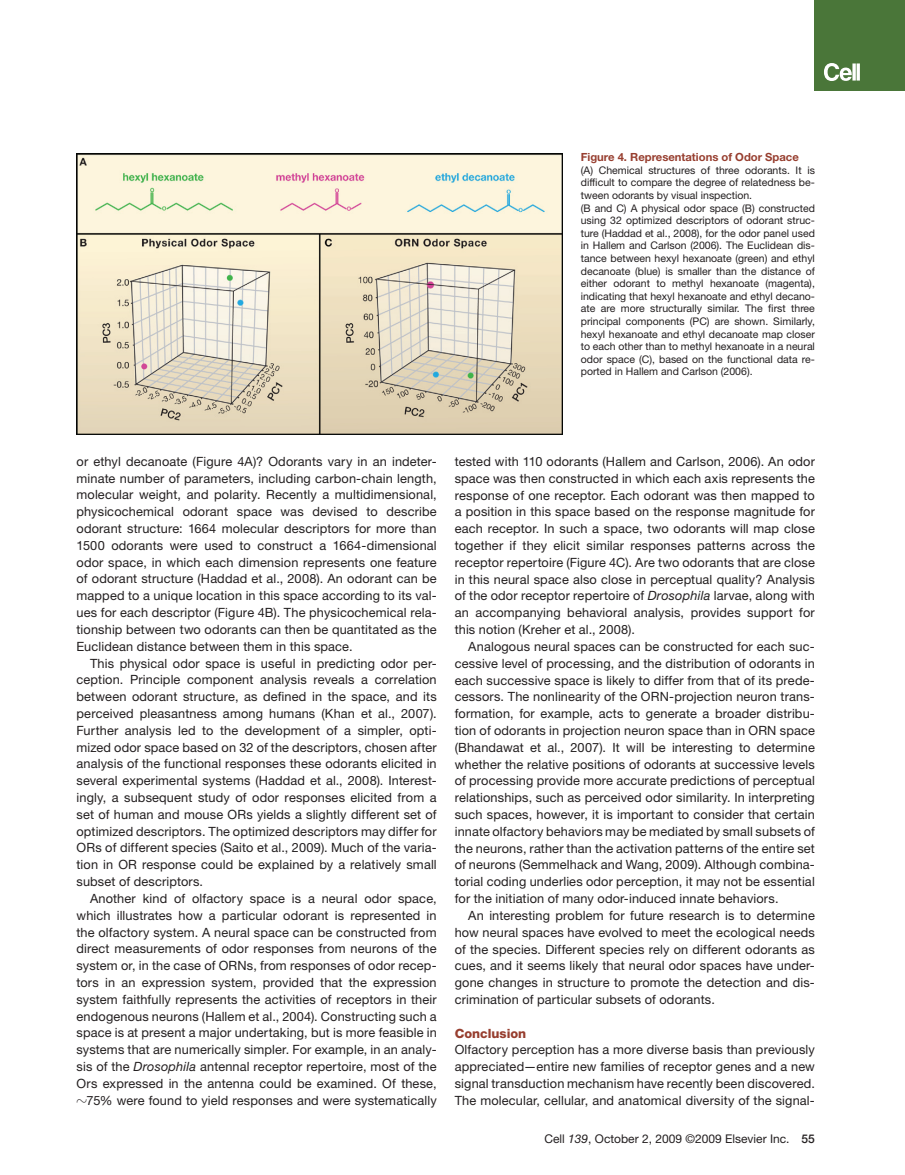
<style>
.page{position:relative;width:905px;height:1175px;background:#fff}
.page>*{position:absolute;margin:0;border:0;box-sizing:border-box;transform-origin:0 0}
.t1{font:12.75px/16.8px "Helvetica Neue LT Std";letter-spacing:.01em;color:#231f20;text-align:justify}
.t2{font:800 12.75px "Helvetica Neue LT Std";color:#973e2f}
.t3{font:12px "Helvetica Neue LT Std";color:#231f20}
.t4{font:700 11.25px "Helvetica Neue LT Std";color:#973e2f}
.t5{font:10.5px/12.6px "Helvetica Neue LT Std";color:#231f20}
.s1{font-style:italic}
.s2{font-family:"CCP Font"}
.s3{font-weight:500}
</style>
<div class="page">
<div style="left:814px;top:0;width:90px;height:90px;background:#4a7639"></div>
<svg style="left:824px;top:63px;width:35px;height:18px"></svg>
<img style="left:76px;top:153px;width:486px;height:281px">
<p class="t4" style="left:580px;top:150px;width:219px">Figure 4. Representations of Odor Space</p>
<p class="t5" style="left:580px;top:163px;width:236px">(A) Chemical structures of three odorants. It is difficult to compare the degree of relatedness be&shy;tween odorants by visual inspection.<br>(B and C) A physical odor space (B) constructed using 32 optimized descriptors of odorant struc&shy;ture (Haddad et al., 2008), for the odor panel used in Hallem and Carlson (2006). The Euclidean dis&shy;tance between hexyl hexanoate (green) and ethyl decanoate (blue) is smaller than the distance of either odorant to methyl hexanoate (magenta), indicating that hexyl hexanoate and ethyl decano&shy;ate are more structurally similar. The first three principal components (PC) are shown. Similarly, hexyl hexanoate and ethyl decanoate map closer to each other than to methyl hexanoate in a neural odor space (C), based on the functional data re&shy;ported in Hallem and Carlson (2006).</p>
<p class="t1" style="left:76px;top:453px;width:362px">or ethyl decanoate (Figure 4A)? Odorants vary in an indeter&shy;minate number of parameters, including carbon-chain length, molecular weight, and polarity. Recently a multidimensional, physicochemical odorant space was devised to describe odorant structure: 1664 molecular descriptors for more than 1500 odorants were used to construct a 1664-dimensional odor space, in which each dimension represents one feature of odorant structure (Haddad et al., 2008). An odorant can be mapped to a unique location in this space according to its val&shy;ues for each descriptor (Figure 4B). The physicochemical rela&shy;tionship between two odorants can then be quantitated as the Euclidean distance between them in this space.</p>
<p class="t1" style="left:76px;top:654px;width:362px;text-indent:14px">This physical odor space is useful in predicting odor per&shy;ception. Principle component analysis reveals a correlation between odorant structure, as defined in the space, and its perceived pleasantness among humans (Khan et al., 2007).<br>Further analysis led to the development of a simpler, opti&shy;mized odor space based on 32 of the descriptors, chosen after analysis of the functional responses these odorants elicited in several experimental systems (Haddad et al., 2008). Interest&shy;ingly, a subsequent study of odor responses elicited from a set of human and mouse ORs yields a slightly different set of optimized descriptors. The optimized descriptors may differ for ORs of different species (Saito et al., 2009). Much of the varia&shy;tion in OR response could be explained by a relatively small subset of descriptors.</p>
<p class="t1" style="left:76px;top:889px;width:362px;text-indent:14px">Another kind of olfactory space is a neural odor space, which illustrates how a particular odorant is represented in the olfactory system. A neural space can be constructed from direct measurements of odor responses from neurons of the system or, in the case of ORNs, from responses of odor recep&shy;tors in an expression system, provided that the expression system faithfully represents the activities of receptors in their endogenous neurons (Hallem et al., 2004). Constructing such a space is at present a major undertaking, but is more feasible in systems that are numerically simpler. For example, in an analy&shy;sis of the <span class="s1">Drosophila</span> antennal receptor repertoire, most of the Ors expressed in the antenna could be examined. Of these, <span class="s2">?</span>75% were found to yield responses and were systematically</p>
<p class="t1" style="left:454px;top:453px;width:362px">tested with 110 odorants (Hallem and Carlson, 2006). An odor space was then constructed in which each axis represents the response of one receptor. Each odorant was then mapped to a position in this space based on the response magnitude for each receptor. In such a space, two odorants will map close together if they elicit similar responses patterns across the receptor repertoire (Figure 4C). Are two odorants that are close in this neural space also close in perceptual quality? Analysis of the odor receptor repertoire of <span class="s1">Drosophila</span> larvae, along with an accompanying behavioral analysis, provides support for this notion (Kreher et al., 2008).</p>
<p class="t1" style="left:454px;top:638px;width:361px;text-indent:14px">Analogous neural spaces can be constructed for each suc&shy;cessive level of processing, and the distribution of odorants in each successive space is likely to differ from that of its prede&shy;cessors. The nonlinearity of the ORN-projection neuron trans&shy;formation, for example, acts to generate a broader distribu&shy;tion of odorants in projection neuron space than in ORN space (Bhandawat et al., 2007). It will be interesting to determine whether the relative positions of odorants at successive levels of processing provide more accurate predictions of perceptual relationships, such as perceived odor similarity. In interpreting such spaces, however, it is important to consider that certain innate olfactory behaviors may be mediated by small subsets of the neurons, rather than the activation patterns of the entire set of neurons (Semmelhack and Wang, 2009). Although combina&shy;torial coding underlies odor perception, it may not be essential for the initiation of many odor-induced innate behaviors.</p>
<p class="t1" style="left:454px;top:906px;width:361px;text-indent:14px">An interesting problem for future research is to determine how neural spaces have evolved to meet the ecological needs of the species. Different species rely on different odorants as cues, and it seems likely that neural odor spaces have under&shy;gone changes in structure to promote the detection and dis&shy;crimination of particular subsets of odorants.</p>
<p class="t2" style="left:454px;top:1025px;width:73px">Conclusion</p>
<p class="t1" style="left:454px;top:1041px;width:362px">Olfactory perception has a more diverse basis than previously appreciated—entire new families of receptor genes and a new signal transduction mechanism have recently been discovered.<br>The molecular, cellular, and anatomical diversity of the signal-</p>
<p class="t3" style="left:544px;top:1131px;width:272px">Cell <span class="s1">139</span>, October 2, 2009 ©2009 Elsevier Inc. <span class="s3">55</span></p>
</div>
